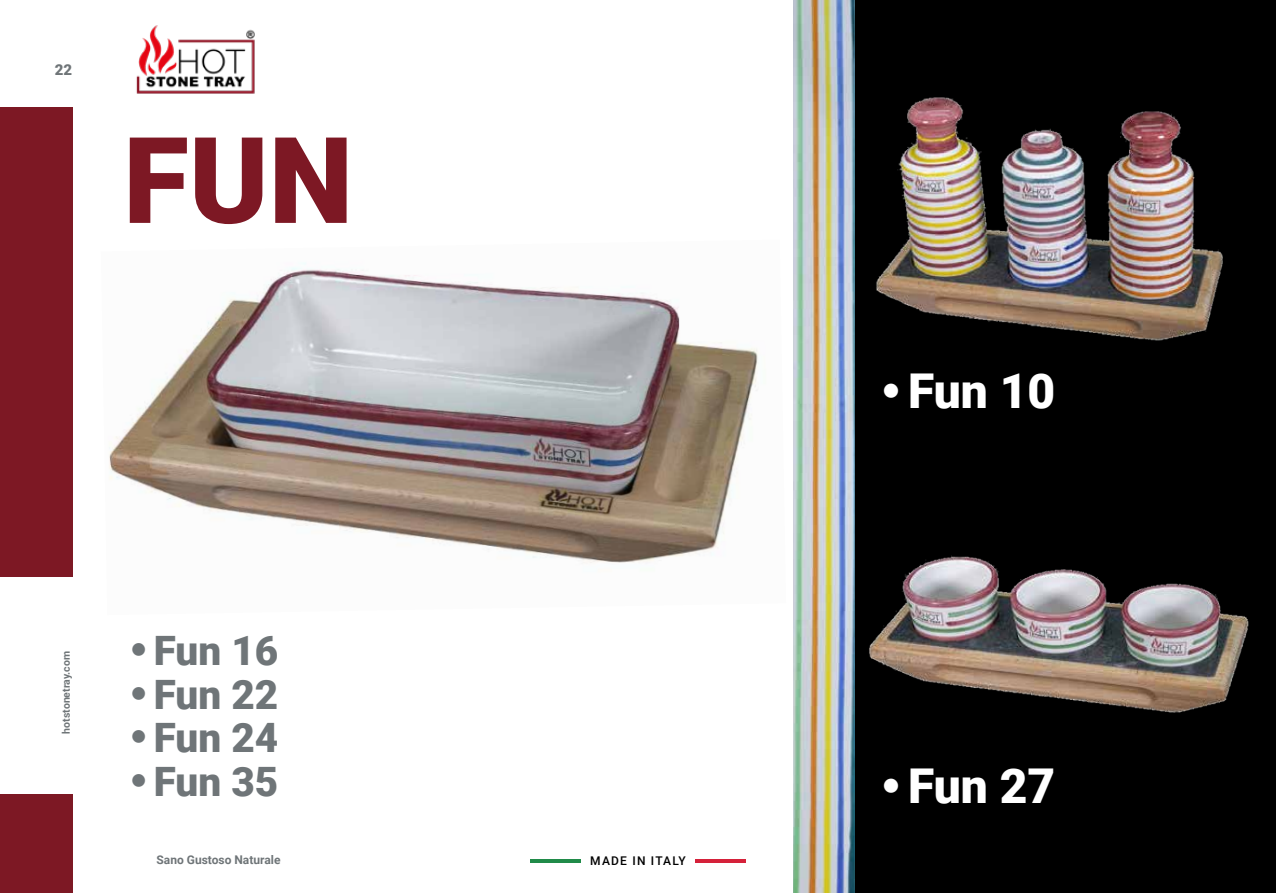
<style>
.page{position:relative;width:1276px;height:893px;background:#fff}
.page>*{position:absolute;margin:0;border:0;box-sizing:border-box;transform-origin:0 0}
.t1{font:900 120px "Roboto";color:#7d1824}
.t2{font:900 48px "Roboto";color:#fff}
.t3{font:900 40.5px "Roboto";color:#6f7578}
.t4{font:900 15px "Roboto";color:#6f7578}
.t5{font:700 12px "Roboto";color:#6f7578}
.t6{font:500 12px "Roboto";letter-spacing:.1em;color:#000}
.t7{font:700 10.5px "Roboto";color:#6f7578}
.s1{font-family:"Futura";font-weight:700}
.s2{font-family:"Futura";font-weight:700;font-size:45px}
</style>
<div class="page">
<div style="left:855px;top:0;width:421px;height:893px;background:#000"></div>
<hr style="left:1275px;top:0;width:1px;height:893px;background:#7d1824">
<hr style="left:530px;top:859px;width:50px;height:4px;background:#208b49">
<hr style="left:695px;top:859px;width:50px;height:4px;background:#d5213a">
<div style="left:0;top:794px;width:73px;height:99px;background:#7d1824"></div>
<img style="left:136px;top:25px;width:119px;height:69px">
<div style="left:0;top:107px;width:73px;height:470px;background:#7d1824"></div>
<img style="left:876px;top:97px;width:347px;height:244px">
<img style="left:869px;top:555px;width:380px;height:158px">
<img style="left:109px;top:263px;width:649px;height:300px">
<img style="left:793px;top:0;width:62px;height:893px">
<p class="t4" style="left:55px;top:59px;width:19px">22</p>
<h1 class="t1" style="left:123px;top:96px;width:231px">FUN</h1>
<p class="t7" style="left:59px;top:733px;width:84px;rotate:-90deg">hotstonetray.com</p>
<p class="t3" style="left:123px;top:622px;width:156px"><span class="s1">•</span>Fun 16</p>
<p class="t3" style="left:123px;top:666px;width:156px"><span class="s1">•</span>Fun 22</p>
<p class="t3" style="left:123px;top:709px;width:156px"><span class="s1">•</span>Fun 24</p>
<p class="t3" style="left:123px;top:753px;width:156px"><span class="s1">•</span>Fun 35</p>
<p class="t5" style="left:156px;top:851px;width:125px">Sano Gustoso Naturale</p>
<p class="t6" style="left:590px;top:853px;width:97px">MADE IN ITALY</p>
<p class="t2" style="left:874px;top:358px;width:183px"><span class="s2">•</span>Fun 10</p>
<p class="t2" style="left:874px;top:752px;width:183px"><span class="s2">•</span>Fun 27</p>
</div>
